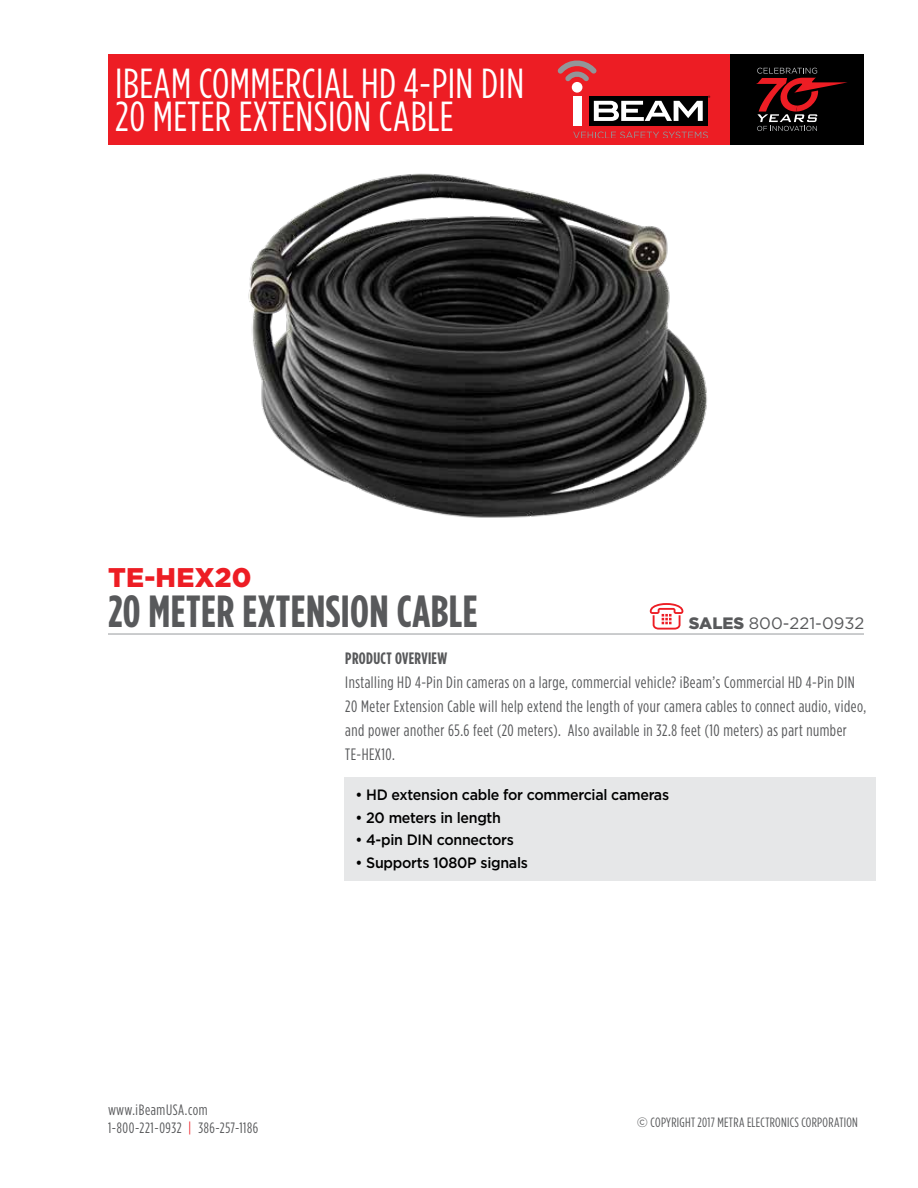
<style>
.page{position:relative;width:918px;height:1188px;background:#fff}
.page>*{position:absolute;margin:0;border:0;box-sizing:border-box;transform-origin:0 0}
.t1{font:700 45px "Gotham Condensed";letter-spacing:.01em;color:#58595b}
.t2{font:42px/33px "Gotham Condensed";letter-spacing:.01em;color:#fff}
.t3{font:900 27px "Gotham";letter-spacing:.01em;color:#ed1d24}
.t4{font:16.5px/24px "Gotham Condensed";letter-spacing:.03em;color:#58595b}
.t5{font:16.5px "Gotham";color:#58595b}
.t6{font:700 16.5px "Gotham Condensed";letter-spacing:.02em;color:#58595b}
.t7{font:500 15px "Gotham";letter-spacing:-.02em;color:#000;scale:.95 1}
.t8{font:15px/18px "Gotham Condensed";letter-spacing:.04em;color:#58595b}
.t9{font:13.5px "Gotham Condensed";letter-spacing:.02em;color:#58595b}
.t10{font:6.3px "Myriad Pro";color:#000}
.s1{font-weight:900}
.s2{color:#ed1d24}
.s3{font-family:"Gotham"}
</style>
<div class="page">
<div style="left:108px;top:54px;width:756px;height:91px;background:#ed1d24"></div>
<div style="left:730px;top:54px;width:134px;height:91px;background:#000"></div>
<svg style="left:756px;top:68px;width:91px;height:63px"></svg>
<hr style="left:108px;top:633px;width:756px;height:2px;background:#babcbe">
<div style="left:344px;top:777px;width:531px;height:103px;background:#e6e7e8"></div>
<div style="left:589px;top:96px;width:119px;height:30px;background:#000"></div>
<div style="left:573px;top:96px;width:8px;height:30px;background:#fff"></div>
<svg style="left:594px;top:101px;width:109px;height:4px"></svg>
<svg style="left:558px;top:60px;width:39px;height:22px"></svg>
<div style="left:572px;top:82px;width:10px;height:11px;background:#fff;border-radius:50%"></div>
<svg style="left:650px;top:603px;width:33px;height:27px"></svg>
<img style="left:248px;top:105px;width:460px;height:413px">
<h2 class="t2" style="left:115px;top:66px;width:410px">IBEAM COMMERCIAL HD 4-PIN DIN<br>20 METER EXTENSION CABLE</h2>
<p class="t10" style="left:708px;top:94px;width:4px">®</p>
<h3 class="t3" style="left:108px;top:562px;width:145px">TE-HEX20</h3>
<h1 class="t1" style="left:108px;top:586px;width:371px">20 METER EXTENSION CABLE</h1>
<p class="t5" style="left:689px;top:614px;width:177px"><span class="s1">SALES</span> 800-221-0932</p>
<p class="t6" style="left:345px;top:649px;width:103px">PRODUCT OVERVIEW</p>
<p class="t4" style="left:345px;top:670px;width:522px">Installing HD 4-Pin Din cameras on a large, commercial vehicle? iBeam’s Commercial HD 4-Pin DIN 20 Meter Extension Cable will help extend the length of your camera cables to connect audio, video, and power another 65.6 feet (20 meters). Also available in 32.8 feet (10 meters) as part number TE-HEX10.</p>
<p class="t8" style="left:108px;top:1100px;width:152px">www.iBeamUSA.com<br>1-800-221-0932 <span class="s2">|</span> 386-257-1186</p>
<p class="t7" style="left:356px;top:786px;width:332px">• HD extension cable for commercial cameras</p>
<p class="t7" style="left:356px;top:809px;width:155px">• 20 meters in length</p>
<p class="t7" style="left:356px;top:831px;width:168px">• 4-pin DIN connectors</p>
<p class="t7" style="left:356px;top:854px;width:183px">• Supports 1080P signals</p>
<p class="t9" style="left:637px;top:1115px;width:223px"><span class="s3">©</span> COPYRIGHT 2017 METRA ELECTRONICS CORPORATION</p>
</div>
